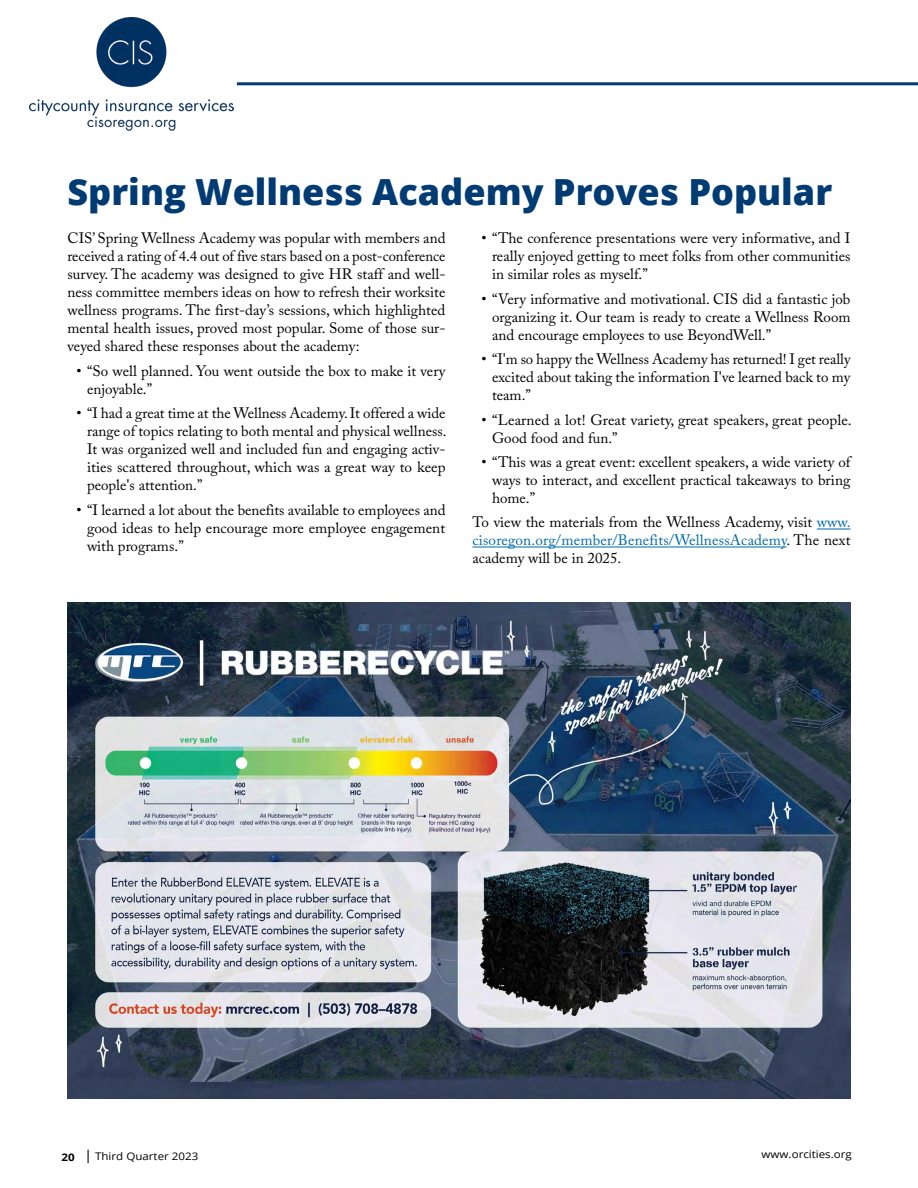
<style>
.page{position:relative;width:918px;height:1188px;background:#fff}
.page>*{position:absolute;margin:0;border:0;box-sizing:border-box;transform-origin:0 0}
.Body_text{font:800 36px "Open Sans";color:#003b74}
.Body_text-2{font:15px/18px "Adobe Caslon Pro";color:#000;text-align:justify}
.t1{font:10.5px "Open Sans";color:#000;scale:1.1 1}
.s1{color:#006ba7}
.s2{font-weight:700}
.s3{font-size:13.5px}
</style>
<div class="page">
<hr style="left:237px;top:82px;width:681px;height:3px;background:#003b74">
<img style="left:30px;top:18px;width:203px;height:113px">
<hr style="left:817px;top:529px;width:33px;height:1px;background:#006ba7">
<hr style="left:472px;top:547px;width:315px;height:1px;background:#006ba7">
<img style="left:68px;top:602px;width:782px;height:497px">
<p class="Body_text" style="left:68px;top:165px;width:766px">Spring Wellness Academy Proves Popular</p>
<p class="Body_text-2" style="left:68px;top:229px;width:380px">CIS’ Spring Wellness Academy was popular with members and received a rating of 4.4 out of five stars based on a post-conference survey. The academy was designed to give HR staff and well&shy;ness committee members ideas on how to refresh their worksite wellness programs. The first-day’s sessions, which highlighted mental health issues, proved most popular. Some of those sur&shy;veyed shared these responses about the academy:</p>
<p class="Body_text-2" style="left:87px;top:362px;width:360px;text-indent:-10px">• “So well planned. You went outside the box to make it very enjoyable.”</p>
<p class="Body_text-2" style="left:87px;top:404px;width:361px;text-indent:-10px">• “I had a great time at the Wellness Academy. It offered a wide range of topics relating to both mental and physical wellness.<br>It was organized well and included fun and engaging activ&shy;ities scattered throughout, which was a great way to keep people's attention.”</p>
<p class="Body_text-2" style="left:87px;top:500px;width:360px;text-indent:-10px">• “I learned a lot about the benefits available to employees and good ideas to help encourage more employee engagement with programs.”</p>
<p class="Body_text-2" style="left:492px;top:229px;width:360px;text-indent:-10px">• “The conference presentations were very informative, and I really enjoyed getting to meet folks from other communities in similar roles as myself.”</p>
<p class="Body_text-2" style="left:492px;top:290px;width:360px;text-indent:-10px">• “Very informative and motivational. CIS did a fantastic job organizing it. Our team is ready to create a Wellness Room and encourage employees to use BeyondWell.”</p>
<p class="Body_text-2" style="left:492px;top:350px;width:360px;text-indent:-10px">• “I'm so happy the Wellness Academy has returned! I get really excited about taking the information I've learned back to my team.”</p>
<p class="Body_text-2" style="left:492px;top:410px;width:361px;text-indent:-10px">• “Learned a lot! Great variety, great speakers, great people.<br>Good food and fun.”</p>
<p class="Body_text-2" style="left:492px;top:453px;width:360px;text-indent:-10px">• “This was a great event: excellent speakers, a wide variety of ways to interact, and excellent practical takeaways to bring home.”</p>
<p class="Body_text-2" style="left:472px;top:513px;width:380px">To view the materials from the Wellness Academy, visit <span class="s1">www. cisoregon.org/member/Benefits/WellnessAcademy</span>. The next academy will be in 2025.</p>
<p class="t1" style="left:62px;top:1149px;width:126px"><span class="s2">20</span> <span class="s3">|</span> Third Quarter 2023</p>
<p class="t1" style="left:762px;top:1147px;width:84px">www.orcities.org</p>
</div>
